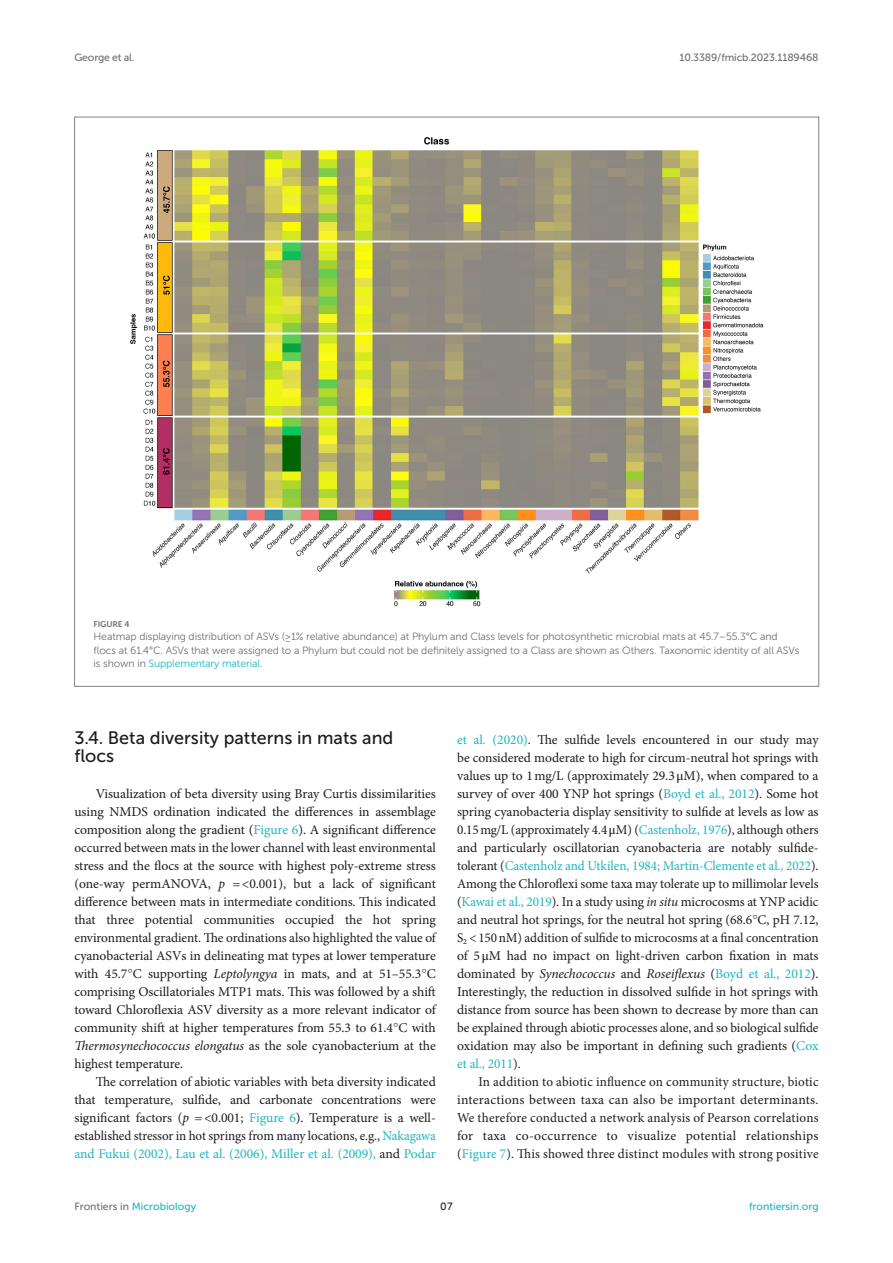
<style>
.page{position:relative;width:893px;height:1263px;background:#fff}
.page>*{position:absolute;margin:0;border:0;box-sizing:border-box;transform-origin:0 0}
.HEAD_2{font:18px/18px "Museo Sans 500";color:#1b1c1b}
.TEXT{font:13.5px/18px "Minion Pro";letter-spacing:-.005em;color:#1b1c1b;text-align:justify}
.TEXT_FLUSH{font:13.5px/18px "Minion Pro";letter-spacing:-.005em;color:#1b1c1b;text-align:justify}
.FIG_LEG{font:10.5px/13.5px "Museo Sans 300";letter-spacing:-.01em;color:#706f70}
.t1{font:10.5px "Museo Sans 500";color:#1db5c3}
.t2{font:10.5px "Museo Sans 500";letter-spacing:-.015em;color:#706f70}
.t3{font:10.5px "Museo Sans 500";color:#1b1c1b}
.FIG_HD{font:8.25px "Museo Sans 700";letter-spacing:-.01em;color:#706f70}
.s1{color:#1db5c3}
.s2{font-style:italic}
.s3{font-family:"STIX"}
.s4{font-family:"STIX General"}
.s5{color:#706f70}
</style>
<div class="page">
<img style="left:130px;top:137px;width:634px;height:470px">
<p class="t2" style="left:74px;top:51px;width:62px">George et al.</p>
<p class="t2" style="left:679px;top:51px;width:141px">10.3389/fmicb.2023.1189468</p>
<p class="FIG_HD" style="left:94px;top:619px;width:37px">FIGURE 4</p>
<p class="FIG_LEG" style="left:94px;top:630px;width:707px">Heatmap displaying distribution of ASVs (≥1% relative abundance) at Phylum and Class levels for photosynthetic microbial mats at 45.7–55.3°C and flocs at 61.4°C. ASVs that were assigned to a Phylum but could not be definitely assigned to a Class are shown as Others. Taxonomic identity of all ASVs is shown in <span class="s1">Supplementary material</span>.</p>
<p class="HEAD_2" style="left:74px;top:729px;width:320px">3.4. Beta diversity patterns in mats and flocs</p>
<p class="TEXT_FLUSH" style="left:74px;top:785px;width:363px;text-indent:21px">Visualization of beta diversity using Bray Curtis dissimilarities using NMDS ordination indicated the differences in assemblage composition along the gradient (<span class="s1">Figure 6</span>). A significant difference occurred between mats in the lower channel with least environmental stress and the flocs at the source with highest poly-extreme stress (one-way permANOVA, <span class="s2">p</span> =&lt;0.001), but a lack of significant difference between mats in intermediate conditions. This indicated that three potential communities occupied the hot spring environmental gradient. The ordinations also highlighted the value of cyanobacterial ASVs in delineating mat types at lower temperature with 45.7<span class="s3">°</span>C supporting <span class="s2">Leptolyngya</span> in mats, and at 51–55.3<span class="s3">°</span>C comprising Oscillatoriales MTP1 mats. This was followed by a shift toward Chloroflexia ASV diversity as a more relevant indicator of community shift at higher temperatures from 55.3 to 61.4<span class="s3">°</span>C with <span class="s2">Thermosynechococcus elongatus</span> as the sole cyanobacterium at the highest temperature.</p>
<p class="TEXT" style="left:74px;top:1073px;width:363px;text-indent:21px">The correlation of abiotic variables with beta diversity indicated that temperature, sulfide, and carbonate concentrations were significant factors (<span class="s2">p</span> =&lt;0.001; <span class="s1">Figure 6</span>). Temperature is a well&shy;established stressor in hot springs from many locations, e.g., <span class="s1">Nakagawa and Fukui (2002), Lau et al. (2006), Miller et al. (2009),</span> and <span class="s1">Podar</span></p>
<p class="TEXT" style="left:457px;top:731px;width:363px"><span class="s1">et al. (2020)</span>. The sulfide levels encountered in our study may be considered moderate to high for circum-neutral hot springs with values up to 1mg/L (approximately 29.3<span class="s4">μ</span>M), when compared to a survey of over 400 YNP hot springs (<span class="s1">Boyd et al., 2012</span>). Some hot spring cyanobacteria display sensitivity to sulfide at levels as low as 0.15mg/L (approximately 4.4<span class="s4">μ</span>M) (<span class="s1">Castenholz, 1976</span>), although others and particularly oscillatorian cyanobacteria are notably sulfide&shy;tolerant (<span class="s1">Castenholz and Utkilen, 1984; Martin-Clemente et al., 2022</span>).<br>Among the Chloroflexi some taxa may tolerate up to millimolar levels (<span class="s1">Kawai et al., 2019</span>). In a study using <span class="s2">in situ</span> microcosms at YNP acidic and neutral hot springs, for the neutral hot spring (68.6<span class="s3">°</span>C, pH 7.12, S<sub>2</sub> &lt;150nM) addition of sulfide to microcosms at a final concentration of 5<span class="s4">μ</span>M had no impact on light-driven carbon fixation in mats dominated by <span class="s2">Synechococcus</span> and <span class="s2">Roseiflexus</span> (<span class="s1">Boyd et al., 2012</span>).<br>Interestingly, the reduction in dissolved sulfide in hot springs with distance from source has been shown to decrease by more than can be explained through abiotic processes alone, and so biological sulfide oxidation may also be important in defining such gradients (<span class="s1">Cox et al., 2011</span>).</p>
<p class="TEXT" style="left:457px;top:1073px;width:363px;text-indent:21px">In addition to abiotic influence on community structure, biotic interactions between taxa can also be important determinants.<br>We therefore conducted a network analysis of Pearson correlations for taxa co-occurrence to visualize potential relationships (<span class="s1">Figure 7</span>). This showed three distinct modules with strong positive</p>
<p class="t1" style="left:74px;top:1200px;width:123px"><span class="s5">Frontiers in</span> Microbiology</p>
<p class="t3" style="left:440px;top:1200px;width:14px">07</p>
<p class="t1" style="left:749px;top:1200px;width:71px">frontiersin.org</p>
</div>
